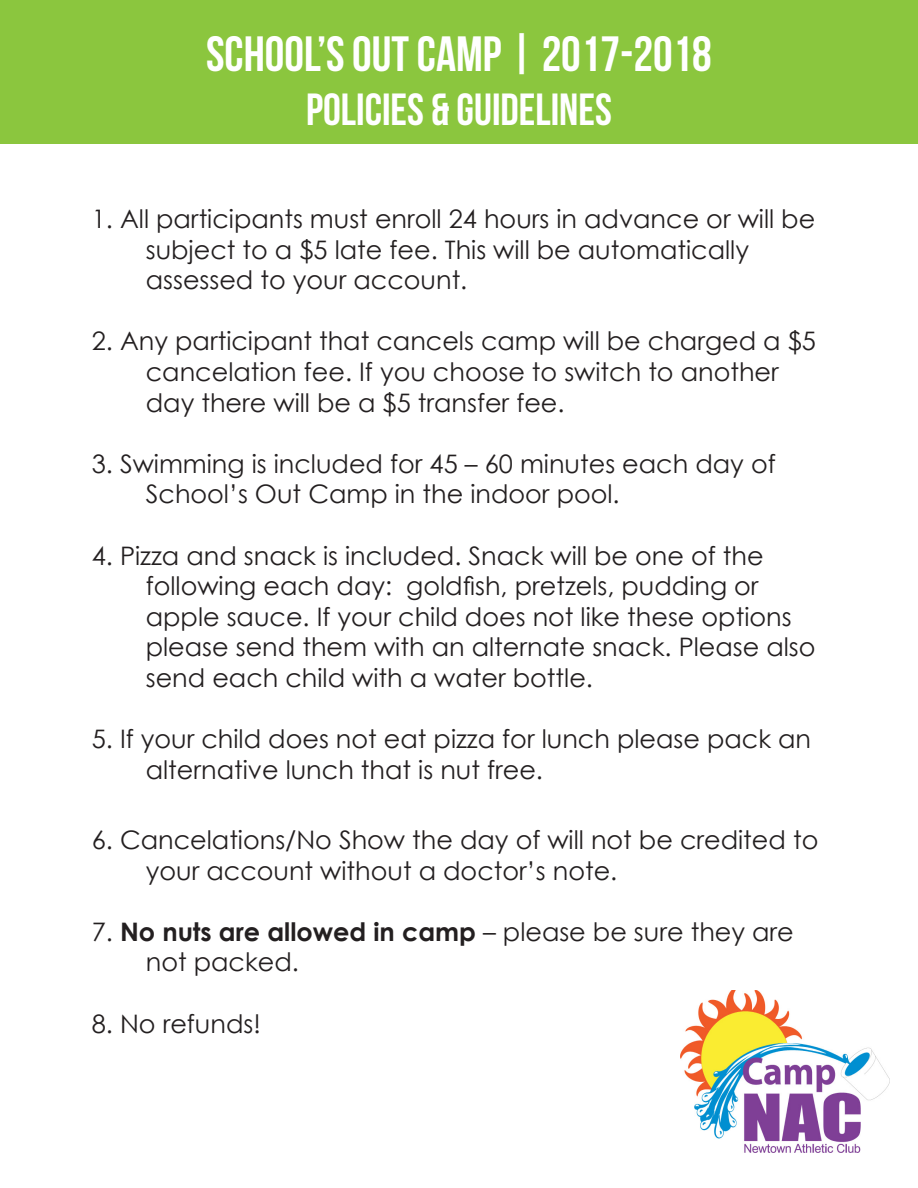
<style>
.page{position:relative;width:918px;height:1188px;background:#fff}
.page>*{position:absolute;margin:0;border:0;box-sizing:border-box;transform-origin:0 0}
.t1{font:49.5px "Bebas Neue";color:#fff}
.t2{font:45px "Bebas Neue";color:#fff}
.t3{font:25.5px/30.6px "Century Gothic";color:#231f20}
.s1{font-weight:700}
</style>
<div class="page">
<div style="left:0;top:0;width:918px;height:144px;background:#8bc63e"></div>
<img style="left:680px;top:990px;width:210px;height:163px">
<p class="t1" style="left:206px;top:27px;width:507px">SCHOOL’S OUT CAMP | 2017-2018</p>
<p class="t2" style="left:306px;top:85px;width:307px">POLICIES &amp; GUIDELINES</p>
<p class="t3" style="left:92px;top:203px;width:725px;text-align:center">1. All participants must enroll 24 hours in advance or will be subject to a $5 late fee. This will be automatically</p>
<p class="t3" style="left:146px;top:264px;width:323px">assessed to your account.</p>
<p class="t3" style="left:92px;top:325px;width:726px">2. Any participant that cancels camp will be charged a $5</p>
<p class="t3" style="left:146px;top:356px;width:635px">cancelation fee. If you choose to switch to another day there will be a $5 transfer fee.</p>
<p class="t3" style="left:146px;top:448px;width:631px;text-indent:-54px">3. Swimming is included for 45 – 60 minutes each day of<br>School’s Out Camp in the indoor pool.</p>
<p class="t3" style="left:92px;top:540px;width:673px;text-align:right">4. Pizza and snack is included. Snack will be one of the following each day: goldfish, pretzels, pudding or</p>
<p class="t3" style="left:146px;top:601px;width:671px">apple sauce. If your child does not like these options please send them with an alternate snack. Please also send each child with a water bottle.</p>
<p class="t3" style="left:146px;top:723px;width:667px;text-indent:-54px">5. If your child does not eat pizza for lunch please pack an alternative lunch that is nut free.</p>
<p class="t3" style="left:146px;top:824px;width:674px;text-indent:-54px">6. Cancelations/No Show the day of will not be credited to your account without a doctor’s note.</p>
<p class="t3" style="left:146px;top:916px;width:650px;text-indent:-54px">7. <span class="s1">No nuts are allowed in camp</span> – please be sure they are not packed.</p>
<p class="t3" style="left:92px;top:1008px;width:171px">8. No refunds!</p>
</div>
